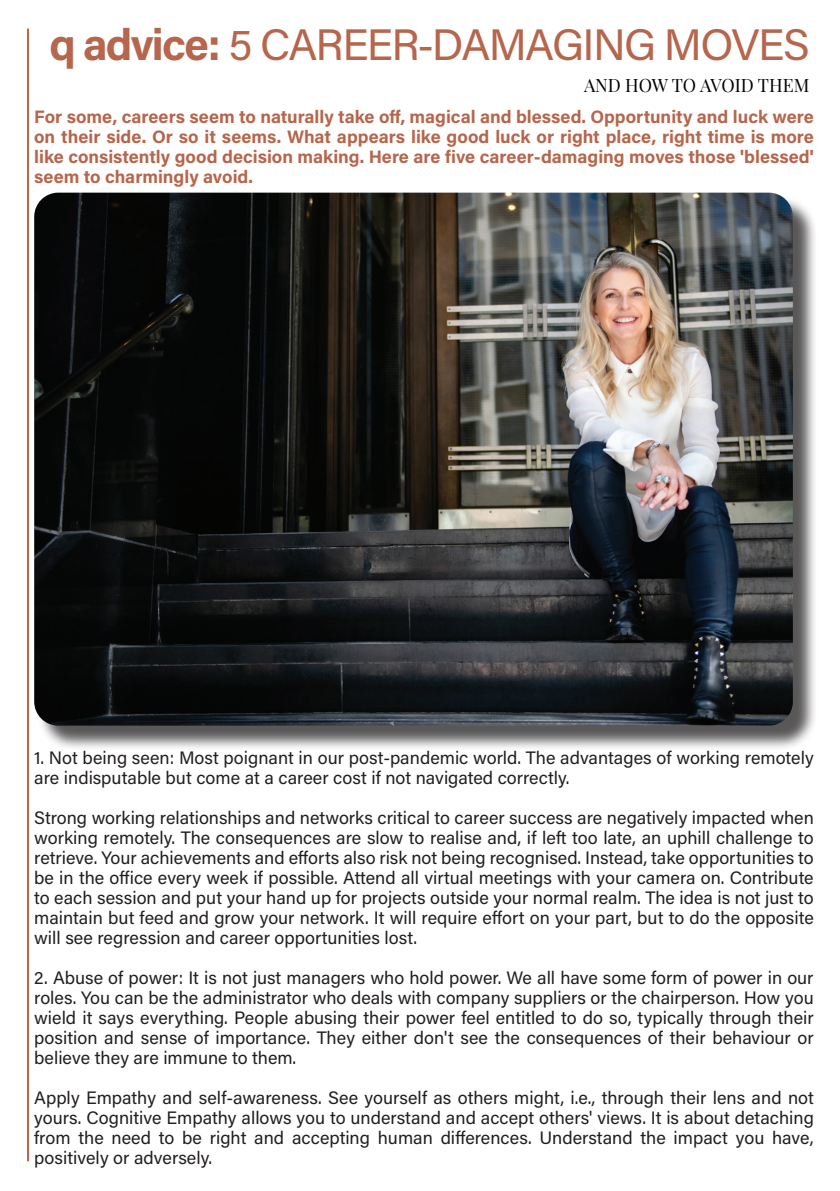
<style>
.page{position:relative;width:840px;height:1191px;background:#fff}
.page>*{position:absolute;margin:0;border:0;box-sizing:border-box;transform-origin:0 0}
.heads{font:44px "Acumin Pro";letter-spacing:-.04em;color:#b5664c}
.t1{font:18px/20px "Acumin Pro";color:#231f20;text-align:justify}
.t2{font:700 18px/20px "Acumin Pro";color:#b5664c;text-align:justify}
.t3{font:18px "Playfair Display";letter-spacing:-.005em;color:#000}
.s1{font-weight:700}
</style>
<div class="page">
<hr style="left:27px;top:29px;width:2px;height:1132px;background:#b5664c">
<div style="left:37px;top:196px;width:780px;height:555px;background:#231f20;opacity:.75"></div>
<img style="left:34px;top:193px;width:758px;height:532px">
<p class="heads" style="left:50px;top:15px;width:761px"><span class="s1">q advice:</span> 5 CAREER-DAMAGING MOVES</p>
<p class="t3" style="left:583px;top:71px;width:227px">AND HOW TO AVOID THEM</p>
<p class="t2" style="left:34px;top:106px;width:780px">For some, careers seem to naturally take off, magical and blessed. Opportunity and luck were on their side. Or so it seems. What appears like good luck or right place, right time is more like consistently good decision making. Here are five career-damaging moves those 'blessed' seem to charmingly avoid.</p>
<p class="t1" style="left:34px;top:746px;width:780px">1. Not being seen: Most poignant in our post-pandemic world. The advantages of working remotely are indisputable but come at a career cost if not navigated correctly.</p>
<p class="t1" style="left:34px;top:806px;width:780px">Strong working relationships and networks critical to career success are negatively impacted when working remotely. The consequences are slow to realise and, if left too late, an uphill challenge to retrieve. Your achievements and efforts also risk not being recognised. Instead, take opportunities to be in the office every week if possible. Attend all virtual meetings with your camera on. Contribute to each session and put your hand up for projects outside your normal realm. The idea is not just to maintain but feed and grow your network. It will require effort on your part, but to do the opposite will see regression and career opportunities lost.</p>
<p class="t1" style="left:34px;top:966px;width:780px">2. Abuse of power: It is not just managers who hold power. We all have some form of power in our roles. You can be the administrator who deals with company suppliers or the chairperson. How you wield it says everything. People abusing their power feel entitled to do so, typically through their position and sense of importance. They either don't see the consequences of their behaviour or believe they are immune to them.</p>
<p class="t1" style="left:34px;top:1086px;width:780px">Apply Empathy and self-awareness. See yourself as others might, i.e., through their lens and not yours. Cognitive Empathy allows you to understand and accept others' views. It is about detaching from the need to be right and accepting human differences. Understand the impact you have, positively or adversely.</p>
</div>
